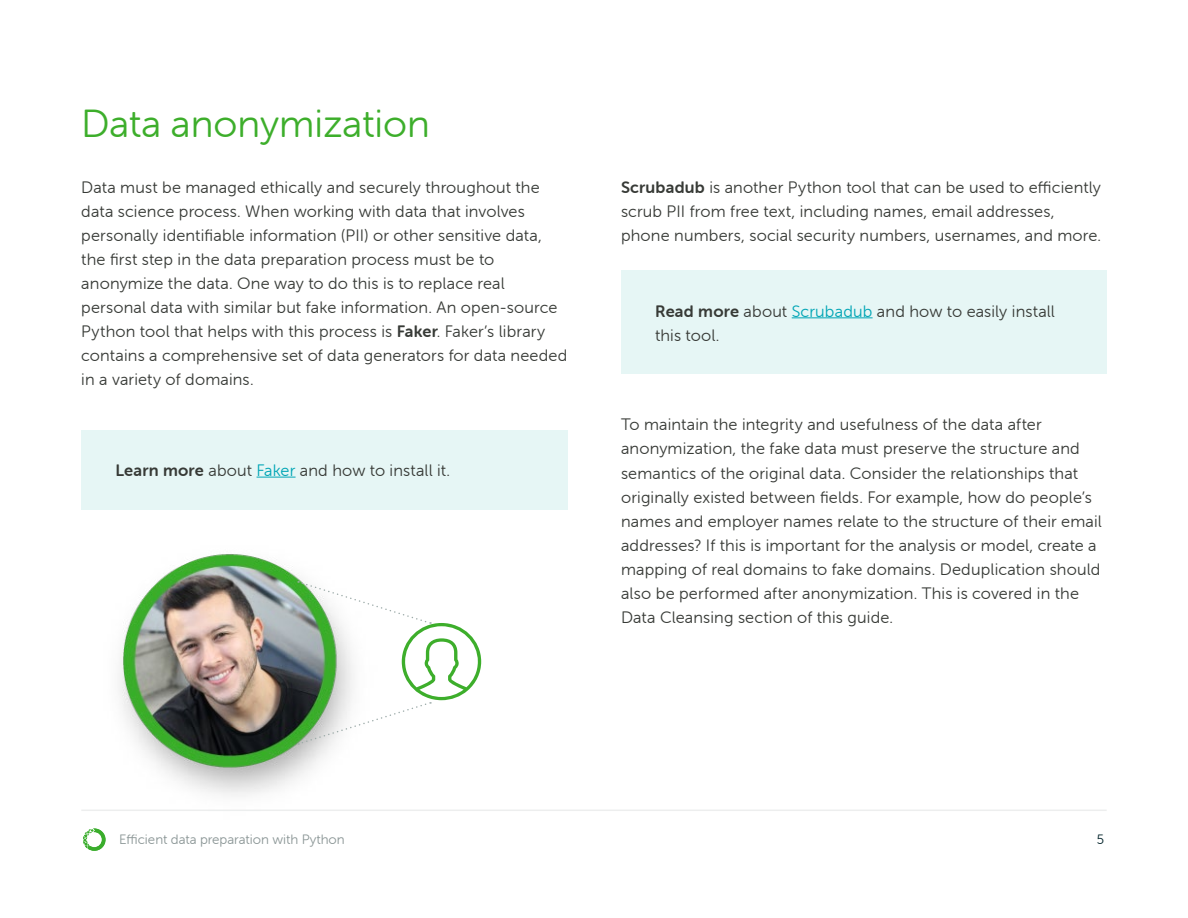
<style>
.page{position:relative;width:1188px;height:918px;background:#fff}
.page>*{position:absolute;margin:0;border:0;box-sizing:border-box;transform-origin:0 0}
.t1{font:39px "Museo Sans Rounded 300";color:#3dae2b}
.t2{font:16.5px/24px "Museo Sans Rounded 300";letter-spacing:.01em;color:#373a36}
.t3{font:13.5px "Museo Sans Rounded 300";color:#8b9696}
.t4{font:13.5px "Museo Sans Rounded 300";color:#06262d}
.s1{font-family:"Museo Sans Rounded 700"}
.s2{color:#00a5b5}
</style>
<div class="page">
<div style="left:81px;top:430px;width:486px;height:80px;background:#e6f6f5"></div>
<hr style="left:257px;top:477px;width:39px;height:1px;background:#00a5b5">
<div style="left:621px;top:270px;width:486px;height:104px;background:#e6f6f5"></div>
<hr style="left:792px;top:317px;width:81px;height:1px;background:#00a5b5">
<img style="left:119px;top:554px;width:213px;height:242px">
<svg style="left:298px;top:581px;width:183px;height:164px"></svg>
<hr style="left:81px;top:810px;width:1026px;height:1px;background:#dbdede">
<svg style="left:83px;top:828px;width:23px;height:23px"></svg>
<h1 class="t1" style="left:81px;top:103px;width:351px">Data anonymization</h1>
<p class="t2" style="left:81px;top:175px;width:488px">Data must be managed ethically and securely throughout the data science process. When working with data that involves personally identifiable information (PII) or other sensitive data, the first step in the data preparation process must be to anonymize the data. One way to do this is to replace real personal data with similar but fake information. An open-source Python tool that helps with this process is <span class="s1">Faker</span>. Faker’s library contains a comprehensive set of data generators for data needed in a variety of domains.</p>
<p class="t2" style="left:115px;top:458px;width:336px"><span class="s1">Learn more</span> about <span class="s2">Faker</span> and how to install it.</p>
<p class="t2" style="left:621px;top:175px;width:482px"><span class="s1">Scrubadub</span> is another Python tool that can be used to efficiently scrub PII from free text, including names, email addresses, phone numbers, social security numbers, usernames, and more.</p>
<p class="t2" style="left:655px;top:299px;width:401px"><span class="s1">Read more</span> about <span class="s2">Scrubadub</span> and how to easily install this tool.</p>
<p class="t2" style="left:621px;top:413px;width:482px">To maintain the integrity and usefulness of the data after anonymization, the fake data must preserve the structure and semantics of the original data. Consider the relationships that originally existed between fields. For example, how do people’s names and employer names relate to the structure of their email addresses? If this is important for the analysis or model, create a mapping of real domains to fake domains. Deduplication should also be performed after anonymization. This is covered in the Data Cleansing section of this guide.</p>
<p class="t3" style="left:119px;top:832px;width:227px">Efficient data preparation with Python</p>
<p class="t4" style="left:1097px;top:832px;width:9px">5</p>
</div>
